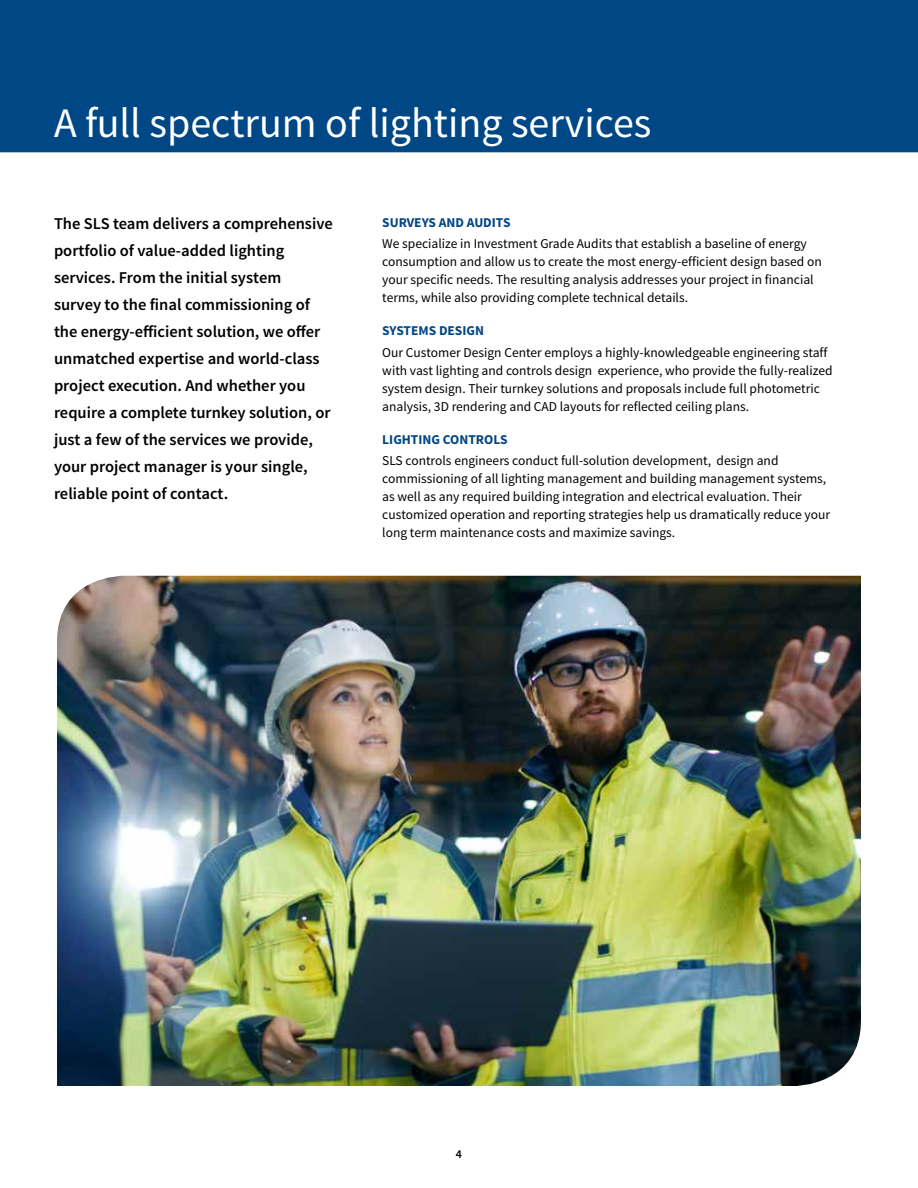
<style>
.page{position:relative;width:918px;height:1188px;background:#fff}
.page>*{position:absolute;margin:0;border:0;box-sizing:border-box;transform-origin:0 0}
.t1{font:42px "Source Sans Pro";color:#fff}
.t2{font:600 16.5px/27px "Source Sans Pro";color:#000}
.t3{font:13.5px/18px "Source Sans Pro";color:#000}
.t4{font:700 13.5px "Source Sans Pro";color:#004785}
.t5{font:600 12px "Source Sans Pro";color:#000}
</style>
<div class="page">
<div style="left:0;top:0;width:918px;height:153px;background:#004785"></div>
<img style="left:57px;top:575px;width:804px;height:511px">
<h1 class="t1" style="left:54px;top:97px;width:599px">A full spectrum of lighting services</h1>
<p class="t2" style="left:54px;top:211px;width:280px">The SLS team delivers a comprehensive portfolio of value-added lighting services. From the initial system<br>survey to the final commissioning of the energy-efficient solution, we offer unmatched expertise and world-class project execution. And whether you require a complete turnkey solution, or just a few of the services we provide, your project manager is your single, reliable point of contact.</p>
<p class="t4" style="left:382px;top:214px;width:130px">SURVEYS AND AUDITS</p>
<p class="t3" style="left:382px;top:235px;width:441px">We specialize in Investment Grade Audits that establish a baseline of energy consumption and allow us to create the most energy-efficient design based on your specific needs. The resulting analysis addresses your project in financial terms, while also providing complete technical details.</p>
<p class="t4" style="left:382px;top:322px;width:103px">SYSTEMS DESIGN</p>
<p class="t3" style="left:382px;top:343px;width:452px">Our Customer Design Center employs a highly-knowledgeable engineering staff with vast lighting and controls design experience, who provide the fully-realized system design. Their turnkey solutions and proposals include full photometric analysis, 3D rendering and CAD layouts for reflected ceiling plans.</p>
<p class="t4" style="left:382px;top:430px;width:127px">LIGHTING CONTROLS</p>
<p class="t3" style="left:382px;top:452px;width:449px">SLS controls engineers conduct full-solution development, design and commissioning of all lighting management and building management systems, as well as any required building integration and electrical evaluation. Their customized operation and reporting strategies help us dramatically reduce your long term maintenance costs and maximize savings.</p>
<p class="t5" style="left:456px;top:1147px;width:8px">4</p>
</div>
